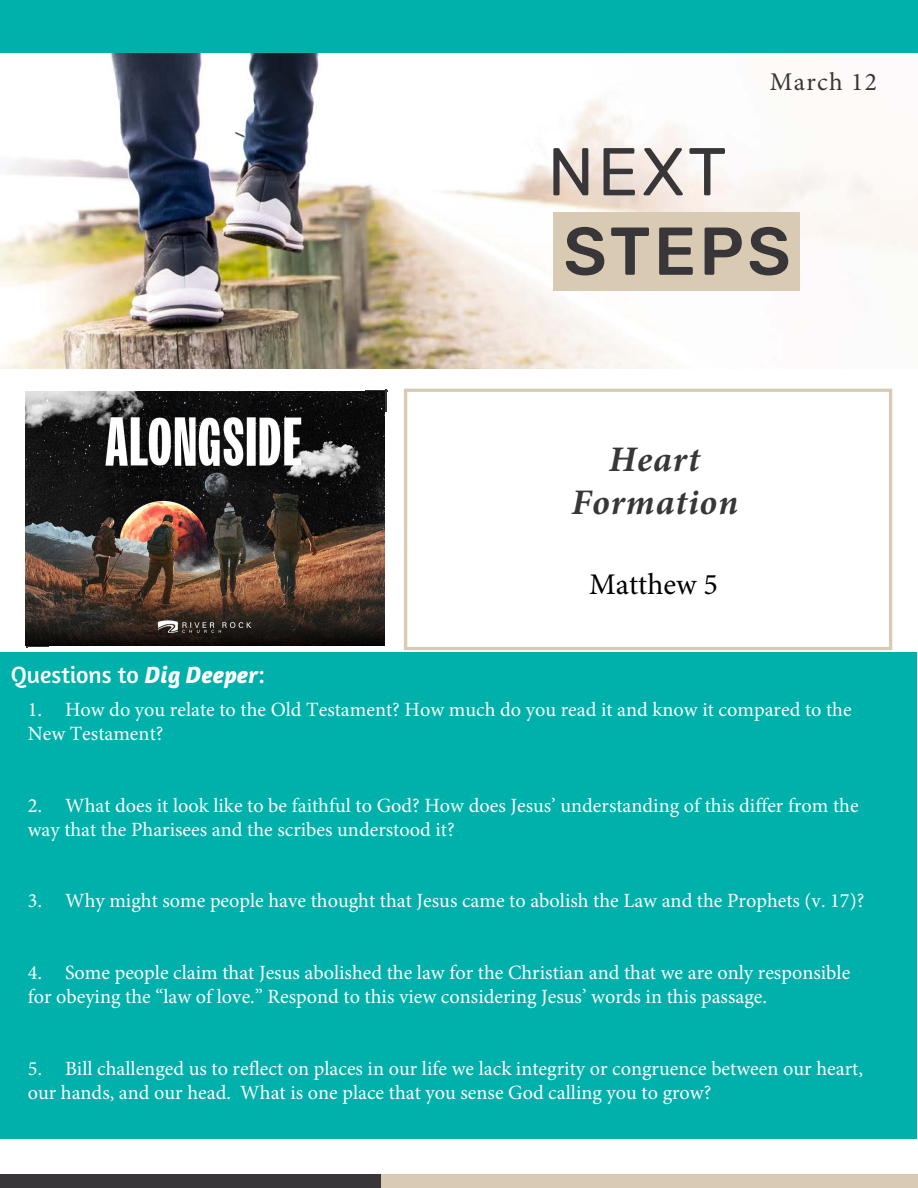
<style>
.page{position:relative;width:918px;height:1188px;background:#fff}
.page>*{position:absolute;margin:0;border:0;box-sizing:border-box;transform-origin:0 0}
.t1{font:500 67.5px "Rubik";letter-spacing:.05em;color:#383638}
.t2{font:67.5px "Rubik";color:#383638}
.t3{font:italic 700 36px/43.7px "Minion Pro";letter-spacing:.03em;color:#383638;text-align:center}
.t4{font:30px "Minion Pro";color:#000}
.t5{font:25.5px "Minion Pro";letter-spacing:.05em;color:#383638}
.t6{font:24px "Amaranth";color:#fff}
.t7{font:20.25px/24px "Minion Pro";color:#fff}
.s1{font-weight:700;font-style:italic}
</style>
<div class="page">
<div style="left:0;top:0;width:918px;height:54px;background:#00b0aa"></div>
<img style="left:1px;top:53px;width:917px;height:315px">
<svg style="left:404px;top:389px;width:488px;height:261px"></svg>
<div style="left:553px;top:212px;width:247px;height:79px;background:#d9cbb3"></div>
<div style="left:0;top:652px;width:917px;height:487px;background:#00b0ab"></div>
<div style="left:380px;top:1174px;width:538px;height:14px;background:#d9cbb3"></div>
<div style="left:0;top:1174px;width:380px;height:14px;background:#383638"></div>
<hr style="left:365px;top:390px;width:22px;height:2px;background:#383638">
<hr style="left:385px;top:390px;width:2px;height:22px;background:#383638">
<svg style="left:28px;top:646px;width:20px;height:1px"></svg>
<hr style="left:26px;top:625px;width:2px;height:22px;background:#383638">
<img style="left:26px;top:392px;width:359px;height:254px">
<h1 class="t2" style="left:547px;top:134px;width:181px">NEXT</h1>
<p class="t5" style="left:770px;top:65px;width:108px">March 12</p>
<h1 class="t1" style="left:563px;top:213px;width:229px">STEPS</h1>
<h2 class="t3" style="left:571px;top:437px;width:168px">Heart<br>Formation</h2>
<h3 class="t4" style="left:589px;top:565px;width:130px">Matthew 5</h3>
<p class="t6" style="left:11px;top:660px;width:256px">Questions to <span class="s1">Dig Deeper</span>:</p>
<p class="t7" style="left:28px;top:698px;width:826px">1. How do you relate to the Old Testament? How much do you read it and know it compared to the<br>New Testament?</p>
<p class="t7" style="left:28px;top:793px;width:832px">2. What does it look like to be faithful to God? How does Jesus’ understanding of this differ from the way that the Pharisees and the scribes understood it?</p>
<p class="t7" style="left:28px;top:889px;width:838px">3. Why might some people have thought that Jesus came to abolish the Law and the Prophets (v. 17)?</p>
<p class="t7" style="left:28px;top:961px;width:824px">4. Some people claim that Jesus abolished the law for the Christian and that we are only responsible for obeying the “law of love.” Respond to this view considering Jesus’ words in this passage.</p>
<p class="t7" style="left:28px;top:1057px;width:837px">5. Bill challenged us to reflect on places in our life we lack integrity or congruence between our heart, our hands, and our head. What is one place that you sense God calling you to grow?</p>
</div>
